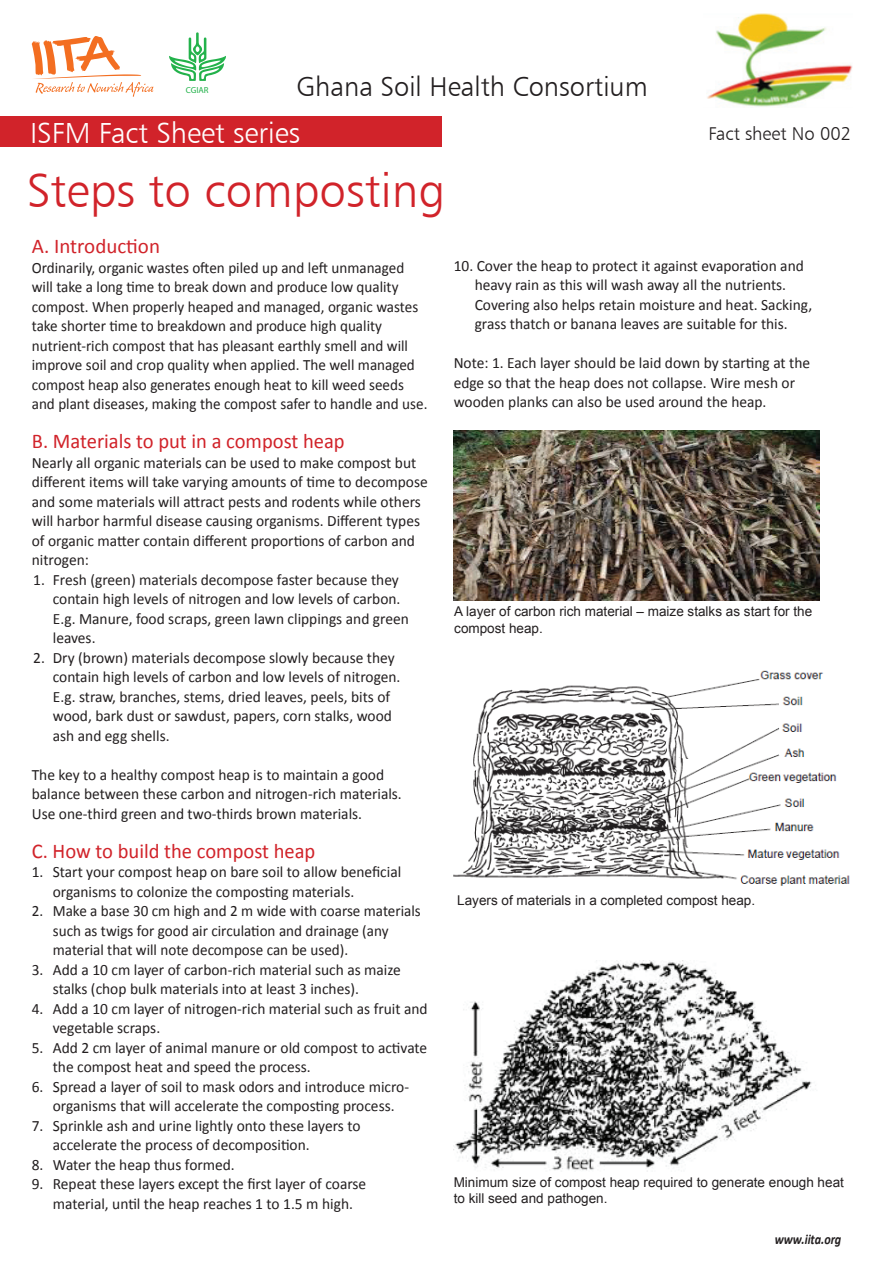
<style>
.page{position:relative;width:893px;height:1263px;background:#fff}
.page>*{position:absolute;margin:0;border:0;box-sizing:border-box;transform-origin:0 0}
.t1{font:47.7px "Humanist 777 BT Light B";color:#d1232a}
.t2{font:29.1px "Humanist 777 BT Light B";color:#fff}
.t3{font:27.3px "Humanist 777 BT Light B";color:#231f20}
.t4{font:21px "Calibri";color:#d1232a}
.t5{font:18.45px "Humanist 777 BT Light B";color:#231f20}
.t6{font:15.75px/19.5px "Calibri";color:#231f20}
.t7{font:15.75px/19.5px "Calibri";color:#231f20;scale:.96 1}
.t8{font:italic 700 14.25px "Calibri";color:#231f20;scale:.85 1}
.t9{font:13.5px/16.2px "Arial";color:#231f20}
.t10{font:8.85px "Myriad Pro";color:#23b24b}
</style>
<div class="page">
<svg style="left:32px;top:36px;width:121px;height:61px"></svg>
<svg style="left:169px;top:32px;width:57px;height:49px"></svg>
<img style="left:707px;top:13px;width:145px;height:94px">
<div style="left:0;top:117px;width:441px;height:30px;background:#d1232a"></div>
<img style="left:453px;top:431px;width:367px;height:169px">
<img style="left:453px;top:670px;width:397px;height:216px">
<img style="left:455px;top:961px;width:357px;height:211px">
<p class="t10" style="left:186px;top:85px;width:24px">CGIAR</p>
<h3 class="t3" style="left:296px;top:70px;width:353px">Ghana Soil Health Consortium</h3>
<h2 class="t2" style="left:30px;top:115px;width:272px">ISFM Fact Sheet series</h2>
<p class="t5" style="left:708px;top:122px;width:144px">Fact sheet No 002</p>
<h1 class="t1" style="left:27px;top:161px;width:420px">Steps to composting</h1>
<h3 class="t4" style="left:32px;top:233px;width:130px">A. Introduction</h3>
<p class="t7" style="left:32px;top:258px;width:414px">Ordinarily, organic wastes often piled up and left unmanaged will take a long time to break down and produce low quality compost. When properly heaped and managed, organic wastes take shorter time to breakdown and produce high quality nutrient-rich compost that has pleasant earthly smell and will improve soil and crop quality when applied. The well managed compost heap also generates enough heat to kill weed seeds and plant diseases, making the compost safer to handle and use.</p>
<h3 class="t4" style="left:32px;top:428px;width:314px">B. Materials to put in a compost heap</h3>
<p class="t6" style="left:32px;top:453px;width:397px">Nearly all organic materials can be used to make compost but different items will take varying amounts of time to decompose and some materials will attract pests and rodents while others will harbor harmful disease causing organisms. Different types of organic matter contain different proportions of carbon and nitrogen:</p>
<p class="t6" style="left:53px;top:570px;width:358px;text-indent:-19px">1. Fresh (green) materials decompose faster because they contain high levels of nitrogen and low levels of carbon.<br>E.g. Manure, food scraps, green lawn clippings and green leaves.</p>
<p class="t6" style="left:53px;top:648px;width:349px;text-indent:-19px">2. Dry (brown) materials decompose slowly because they contain high levels of carbon and low levels of nitrogen.<br>E.g. straw, branches, stems, dried leaves, peels, bits of wood, bark dust or sawdust, papers, corn stalks, wood ash and egg shells.</p>
<p class="t6" style="left:32px;top:765px;width:372px">The key to a healthy compost heap is to maintain a good balance between these carbon and nitrogen-rich materials.<br>Use one-third green and two-thirds brown materials.</p>
<h3 class="t4" style="left:32px;top:838px;width:285px">C. How to build the compost heap</h3>
<p class="t6" style="left:53px;top:862px;width:350px;text-indent:-21px">1. Start your compost heap on bare soil to allow beneficial organisms to colonize the composting materials.</p>
<p class="t7" style="left:53px;top:901px;width:385px;text-indent:-21px">2. Make a base 30 cm high and 2 m wide with coarse materials such as twigs for good air circulation and drainage (any material that will note decompose can be used).</p>
<p class="t6" style="left:53px;top:960px;width:350px;text-indent:-21px">3. Add a 10 cm layer of carbon-rich material such as maize stalks (chop bulk materials into at least 3 inches).</p>
<p class="t6" style="left:53px;top:999px;width:376px;text-indent:-21px">4. Add a 10 cm layer of nitrogen-rich material such as fruit and vegetable scraps.</p>
<p class="t6" style="left:53px;top:1038px;width:376px;text-indent:-21px">5. Add 2 cm layer of animal manure or old compost to activate the compost heat and speed the process.</p>
<p class="t6" style="left:32px;top:1077px;width:379px;text-align:center">6. Spread a layer of soil to mask odors and introduce micro&shy;organisms that will accelerate the composting process.</p>
<p class="t6" style="left:53px;top:1116px;width:309px;text-indent:-21px">7. Sprinkle ash and urine lightly onto these layers to accelerate the process of decomposition.</p>
<p class="t6" style="left:32px;top:1155px;width:205px">8. Water the heap thus formed.</p>
<p class="t6" style="left:32px;top:1174px;width:336px;text-align:center">9. Repeat these layers except the first layer of coarse material, until the heap reaches 1 to 1.5 m high.</p>
<p class="t6" style="left:475px;top:256px;width:339px;text-indent:-21px">10. Cover the heap to protect it against evaporation and heavy rain as this will wash away all the nutrients.<br>Covering also helps retain moisture and heat. Sacking, grass thatch or banana leaves are suitable for this.</p>
<p class="t6" style="left:454px;top:353px;width:358px">Note: 1. Each layer should be laid down by starting at the edge so that the heap does not collapse. Wire mesh or wooden planks can also be used around the heap.</p>
<p class="t9" style="left:454px;top:604px;width:359px">A layer of carbon rich material – maize stalks as start for the compost heap.</p>
<p class="t9" style="left:457px;top:892px;width:299px">Layers of materials in a completed compost heap.</p>
<p class="t9" style="left:454px;top:1174px;width:392px">Minimum size of compost heap required to generate enough heat to kill seed and pathogen.</p>
<p class="t8" style="left:775px;top:1230px;width:80px">www.iita.org</p>
</div>
